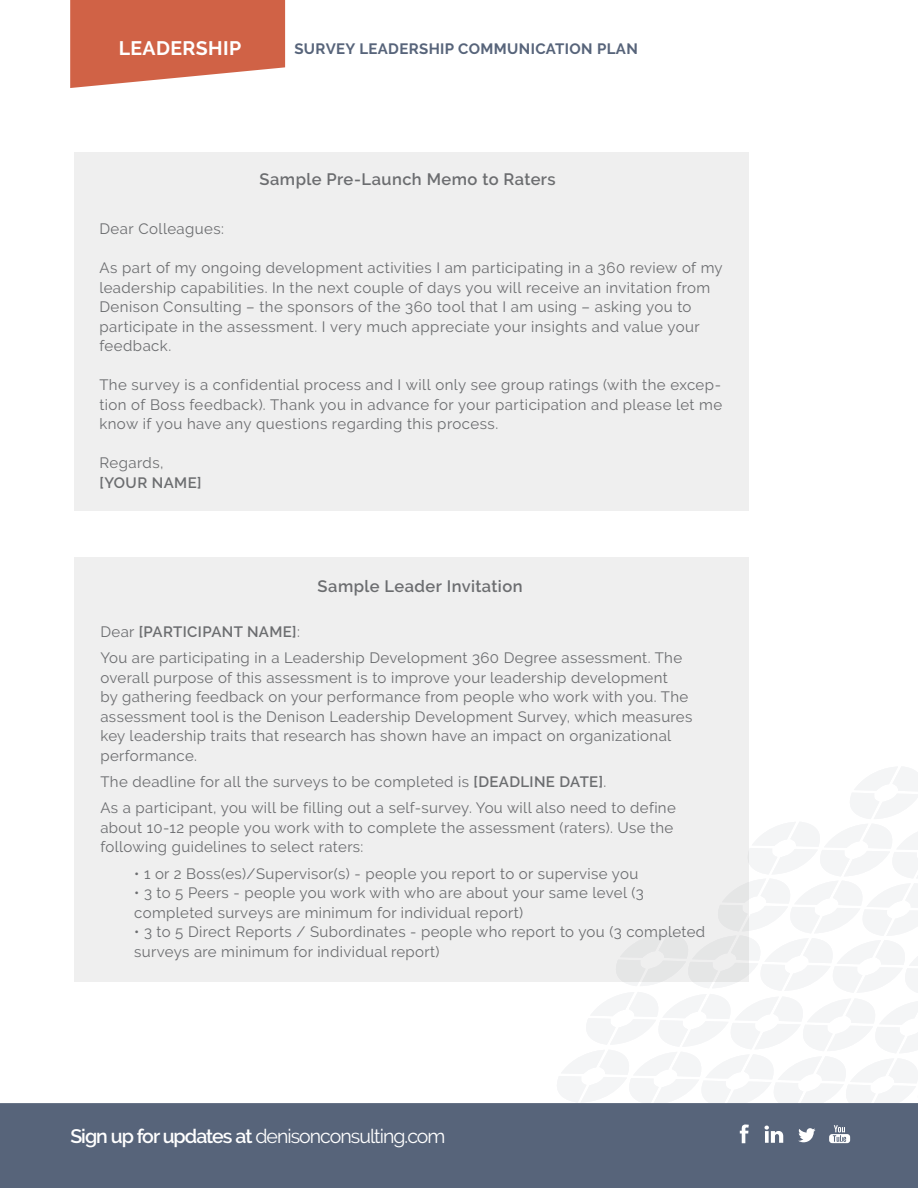
<style>
.page{position:relative;width:918px;height:1188px;background:#fff}
.page>*{position:absolute;margin:0;border:0;box-sizing:border-box;transform-origin:0 0}
.t1{font:19.5px "Raleway";letter-spacing:-.05em;color:#fff}
.t2{font:700 19.5px "Raleway";letter-spacing:.02em;color:#fff}
.t3{font:600 16.5px "Raleway";letter-spacing:.025em;color:#6d6f72}
.t4{font:15px/19.5px "Raleway";letter-spacing:.025em;color:#6d6f72}
.t5{font:700 15px "Raleway";letter-spacing:.025em;color:#57647a}
.t6{font:600 15px "Raleway";letter-spacing:.025em;color:#6d6f72}
.s1{font-weight:400}
.s2{font-weight:600}
</style>
<div class="page">
<div style="left:0;top:1103px;width:918px;height:85px;background:#57647a"></div>
<svg style="left:555px;top:767px;width:363px;height:377px"></svg>
<div style="left:75px;top:152px;width:674px;height:359px;background:#efefef"></div>
<div style="left:75px;top:557px;width:674px;height:425px;background:#efefef"></div>
<svg style="left:70px;top:0;width:215px;height:88px"></svg>
<p class="t2" style="left:119px;top:37px;width:124px">LEADERSHIP</p>
<p class="t5" style="left:294px;top:40px;width:345px">SURVEY LEADERSHIP COMMUNICATION PLAN</p>
<p class="t3" style="left:260px;top:170px;width:298px">Sample Pre-Launch Memo to Raters</p>
<p class="t4" style="left:99px;top:219px;width:126px">Dear Colleagues:</p>
<p class="t4" style="left:99px;top:258px;width:625px">As part of my ongoing development activities I am participating in a 360 review of my</p>
<p class="t4" style="left:99px;top:278px;width:612px">leadership capabilities. In the next couple of days you will receive an invitation from Denison Consulting – the sponsors of the 360 tool that I am using – asking you to participate in the assessment. I very much appreciate your insights and value your feedback.</p>
<p class="t4" style="left:99px;top:375px;width:624px;text-align:justify">The survey is a confidential process and I will only see group ratings (with the excep&shy;tion of Boss feedback). Thank you in advance for your participation and please let me know if you have any questions regarding this process.</p>
<p class="t4" style="left:99px;top:453px;width:66px">Regards,</p>
<p class="t6" style="left:99px;top:474px;width:104px">[YOUR NAME]</p>
<p class="t3" style="left:318px;top:577px;width:207px">Sample Leader Invitation</p>
<p class="t6" style="left:100px;top:623px;width:201px"><span class="s1">Dear</span> [PARTICIPANT NAME]<span class="s1">:</span></p>
<p class="t4" style="left:100px;top:648px;width:593px">You are participating in a Leadership Development 360 Degree assessment. The overall purpose of this assessment is to improve your leadership development<br>by gathering feedback on your performance from people who work with you. The assessment tool is the Denison Leadership Development Survey, which measures key leadership traits that research has shown have an impact on organizational performance.</p>
<p class="t4" style="left:100px;top:772px;width:507px">The deadline for all the surveys to be completed is <span class="s2">[DEADLINE DATE]</span>.</p>
<p class="t4" style="left:100px;top:798px;width:577px">As a participant, you will be filling out a self-survey. You will also need to define about 10-12 people you work with to complete the assessment (raters). Use the following guidelines to select raters:</p>
<p class="t4" style="left:134px;top:863px;width:506px">• 1 or 2 Boss(es)/Supervisor(s) - people you report to or supervise you</p>
<p class="t4" style="left:134px;top:883px;width:511px">• 3 to 5 Peers - people you work with who are about your same level (3 completed surveys are minimum for individual report)</p>
<p class="t4" style="left:134px;top:922px;width:573px">• 3 to 5 Direct Reports / Subordinates - people who report to you (3 completed surveys are minimum for individual report)</p>
<h1 class="t1" style="left:70px;top:1125px;width:377px"><span class="s2">Sign up for updates at</span> denisonconsulting.com</h1>
</div>
